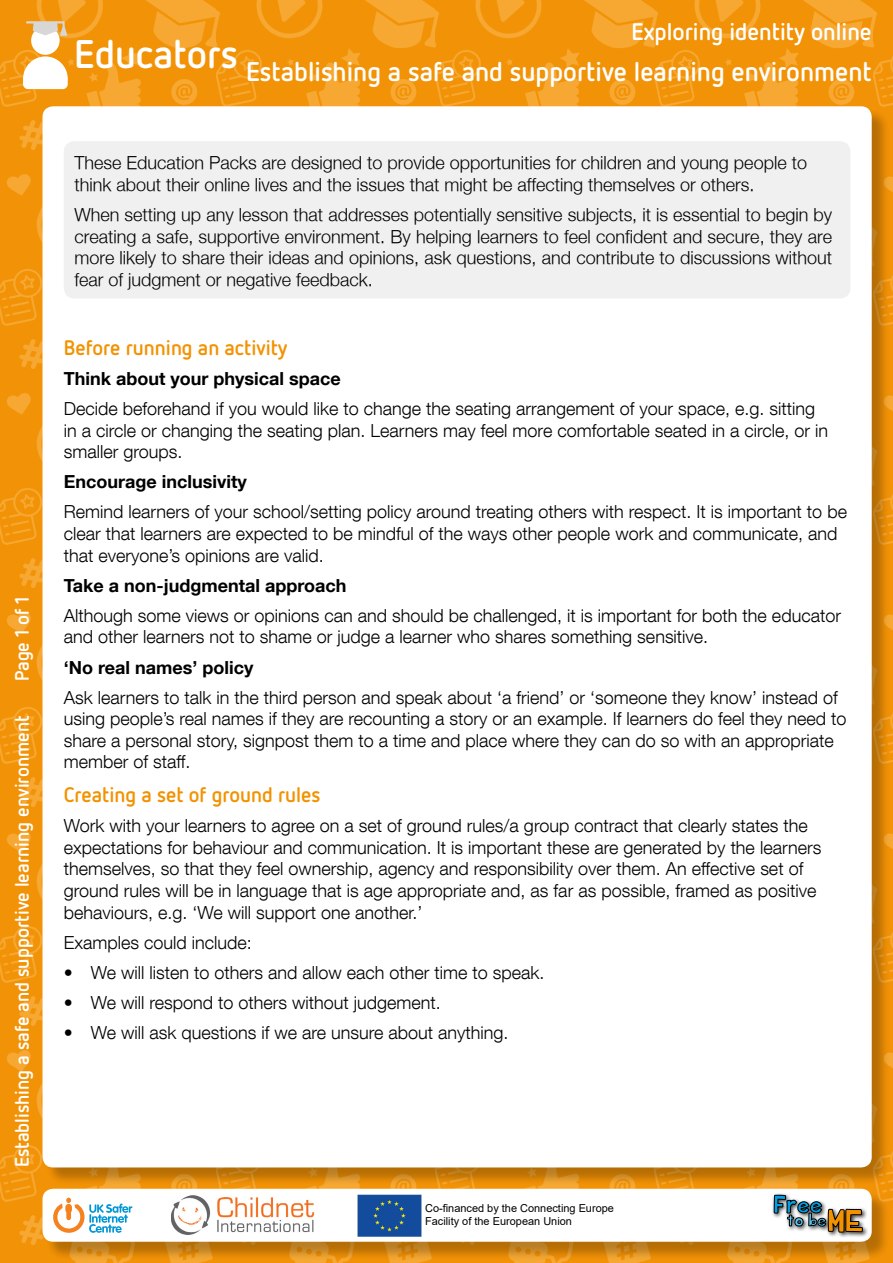
<style>
.page{position:relative;width:893px;height:1263px;background:#fff}
.page>*{position:absolute;margin:0;border:0;box-sizing:border-box;transform-origin:0 0}
.t1{font:700 39.9px "Netto OT";color:#fff}
.t2{font:700 27px "Netto OT";color:#fff}
.t3{font:700 24px "Netto OT";color:#fff}
.t4{font:22.8px "KB Planet Earth";color:#009fe3}
.t5{font:700 21px "Netto OT";color:#f39200}
.t6{font:700 19.5px "Netto OT";color:#fff}
.t7{font:300 18px/21.6px "Helvetica Neue LT Com";color:#000}
.t8{font:300 18px/21.6px "Helvetica Neue";color:#000}
.t9{font:700 18px "Helvetica Neue LT Com";color:#000}
.t10{font:16.05px "KB Planet Earth";color:#59c6f2}
.t11{font:10.95px/13.2px "Arial";color:#000}
.s1{font-size:28.35px;color:#f39200}
</style>
<div class="page">
<img style="left:0;top:0;width:893px;height:1263px">
<div style="left:45px;top:109px;width:845px;height:1077px;background:#000;opacity:.25"></div>
<div style="left:43px;top:106px;width:829px;height:1061px;background:#fff;border-radius:11px"></div>
<div style="left:45px;top:1191px;width:845px;height:69px;background:#000;opacity:.25"></div>
<div style="left:43px;top:1189px;width:829px;height:53px;background:#fff;border-radius:11px"></div>
<div style="left:771px;top:1192px;width:97px;height:46px;background:#000;opacity:.75"></div>
<svg style="left:773px;top:1192px;width:90px;height:46px"></svg>
<div style="left:31px;top:26px;width:29px;height:29px;background:#fff;border-radius:50%"></div>
<svg style="left:23px;top:56px;width:45px;height:33px"></svg>
<svg style="left:26px;top:21px;width:41px;height:15px"></svg>
<div style="left:64px;top:141px;width:786px;height:157px;background:#f0f0f0;border-radius:11px"></div>
<svg style="left:53px;top:1198px;width:79px;height:35px"></svg>
<img style="left:357px;top:1194px;width:64px;height:42px">
<img style="left:171px;top:1195px;width:144px;height:40px">
<p class="t6" style="left:10px;top:681px;width:87px;rotate:-90deg">Page 1 of 1</p>
<p class="t6" style="left:10px;top:1167px;width:453px;rotate:-90deg">Establishing a safe and supportive learning environment</p>
<h1 class="t1" style="left:74px;top:29px;width:165px">Educators</h1>
<h3 class="t3" style="left:631px;top:16px;width:242px">Exploring identity online</h3>
<h2 class="t2" style="left:246px;top:54px;width:627px">Establishing a safe and supportive learning environment</h2>
<p class="t8" style="left:74px;top:152px;width:734px">These Education Packs are designed to provide opportunities for children and young people to think about their online lives and the issues that might be affecting themselves or others.</p>
<p class="t8" style="left:74px;top:203px;width:759px;text-align:justify">When setting up any lesson that addresses potentially sensitive subjects, it is essential to begin by creating a safe, supportive environment. By helping learners to feel confident and secure, they are more likely to share their ideas and opinions, ask questions, and contribute to discussions without fear of judgment or negative feedback.</p>
<p class="t5" style="left:64px;top:334px;width:225px">Before running an activity</p>
<p class="t9" style="left:64px;top:367px;width:278px">Think about your physical space</p>
<p class="t7" style="left:64px;top:397px;width:766px">Decide beforehand if you would like to change the seating arrangement of your space, e.g. sitting in a circle or changing the seating plan. Learners may feel more comfortable seated in a circle, or in smaller groups.</p>
<p class="t9" style="left:64px;top:470px;width:184px">Encourage inclusivity</p>
<p class="t7" style="left:64px;top:501px;width:785px">Remind learners of your school/setting policy around treating others with respect. It is important to be clear that learners are expected to be mindful of the ways other people work and communicate, and that everyone’s opinions are valid.</p>
<p class="t9" style="left:64px;top:574px;width:284px">Take a non-judgmental approach</p>
<p class="t7" style="left:64px;top:604px;width:779px">Although some views or opinions can and should be challenged, it is important for both the educator and other learners not to shame or judge a learner who shares something sensitive.</p>
<p class="t9" style="left:64px;top:656px;width:191px">‘No real names’ policy</p>
<p class="t7" style="left:64px;top:686px;width:784px">Ask learners to talk in the third person and speak about ‘a friend’ or ‘someone they know’ instead of using people’s real names if they are recounting a story or an example. If learners do feel they need to share a personal story, signpost them to a time and place where they can do so with an appropriate member of staff.</p>
<p class="t5" style="left:64px;top:781px;width:258px">Creating a set of ground rules</p>
<p class="t7" style="left:64px;top:815px;width:759px">Work with your learners to agree on a set of ground rules/a group contract that clearly states the expectations for behaviour and communication. It is important these are generated by the learners themselves, so that they feel ownership, agency and responsibility over them. An effective set of ground rules will be in language that is age appropriate and, as far as possible, framed as positive behaviours, e.g. ‘We will support one another.’</p>
<p class="t7" style="left:64px;top:931px;width:190px">Examples could include:</p>
<p class="t7" style="left:64px;top:961px;width:482px">• We will listen to others and allow each other time to speak.</p>
<p class="t7" style="left:64px;top:991px;width:379px">• We will respond to others without judgement.</p>
<p class="t7" style="left:64px;top:1021px;width:446px">• We will ask questions if we are unsure about anything.</p>
<p class="t11" style="left:425px;top:1202px;width:190px">Co-financed by the Connecting Europe<br>Facility of the European Union</p>
<p class="t4" style="left:773px;top:1194px;width:50px">Free</p>
<p class="t10" style="left:788px;top:1213px;width:76px">to be<span class="s1">ME</span></p>
</div>
